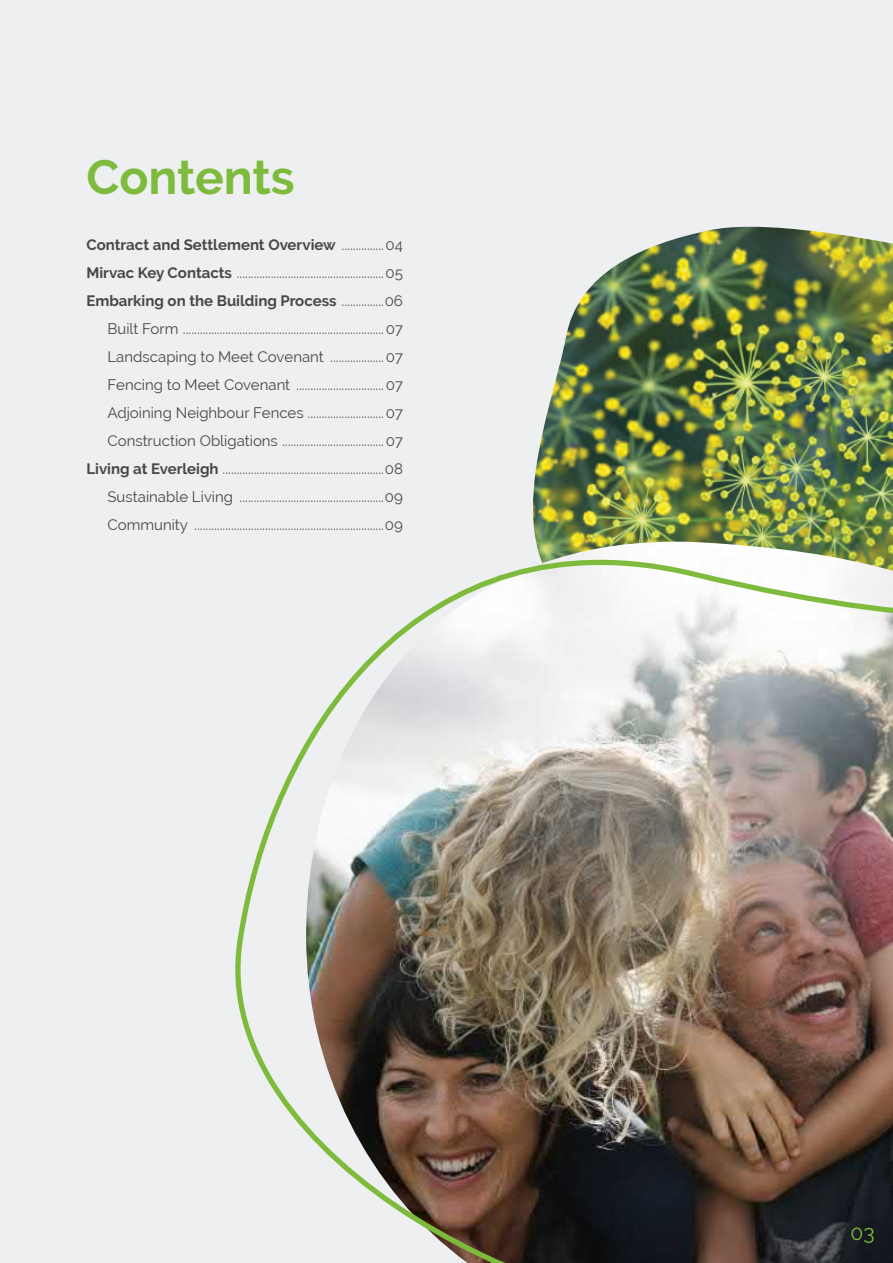
<style>
.page{position:relative;width:893px;height:1263px;background:#edeff0}
.page>*{position:absolute;margin:0;border:0;box-sizing:border-box;transform-origin:0 0}
.t1{font:700 48px "Raleway";color:#7ebb3d}
.t2{font:21px "Raleway";color:#7ebb3d}
.t3{font:15px "Raleway";color:#4a4845}
.t4{font:700 15px "Raleway";color:#4a4845}
.s1{font-weight:400}
.s2{font-weight:700}
</style>
<div class="page">
<img style="left:536px;top:227px;width:357px;height:241px">
<img style="left:235px;top:468px;width:658px;height:795px">
<p class="t1" style="left:86px;top:150px;width:210px">Contents</p>
<p class="t4" style="left:86px;top:236px;width:318px">Contract and Settlement Overview <span class="s1">...............04</span></p>
<p class="t3" style="left:86px;top:264px;width:318px"><span class="s2">Mirvac Key Contacts</span> ....................................................05</p>
<p class="t4" style="left:86px;top:292px;width:318px">Embarking on the Building Process <span class="s1">...............06</span></p>
<p class="t3" style="left:107px;top:320px;width:297px">Built Form .......................................................................07</p>
<p class="t3" style="left:107px;top:348px;width:297px">Landscaping to Meet Covenant ...................07</p>
<p class="t3" style="left:107px;top:376px;width:297px">Fencing to Meet Covenant ...............................07</p>
<p class="t3" style="left:107px;top:404px;width:297px">Adjoining Neighbour Fences ...........................07</p>
<p class="t3" style="left:107px;top:432px;width:297px">Construction Obligations ....................................07</p>
<p class="t3" style="left:86px;top:460px;width:318px"><span class="s2">Living at Everleigh</span> .........................................................08</p>
<p class="t3" style="left:107px;top:488px;width:297px">Sustainable Living ...................................................09</p>
<p class="t3" style="left:107px;top:516px;width:297px">Community ...................................................................09</p>
<p class="t2" style="left:850px;top:1220px;width:26px">03</p>
</div>
